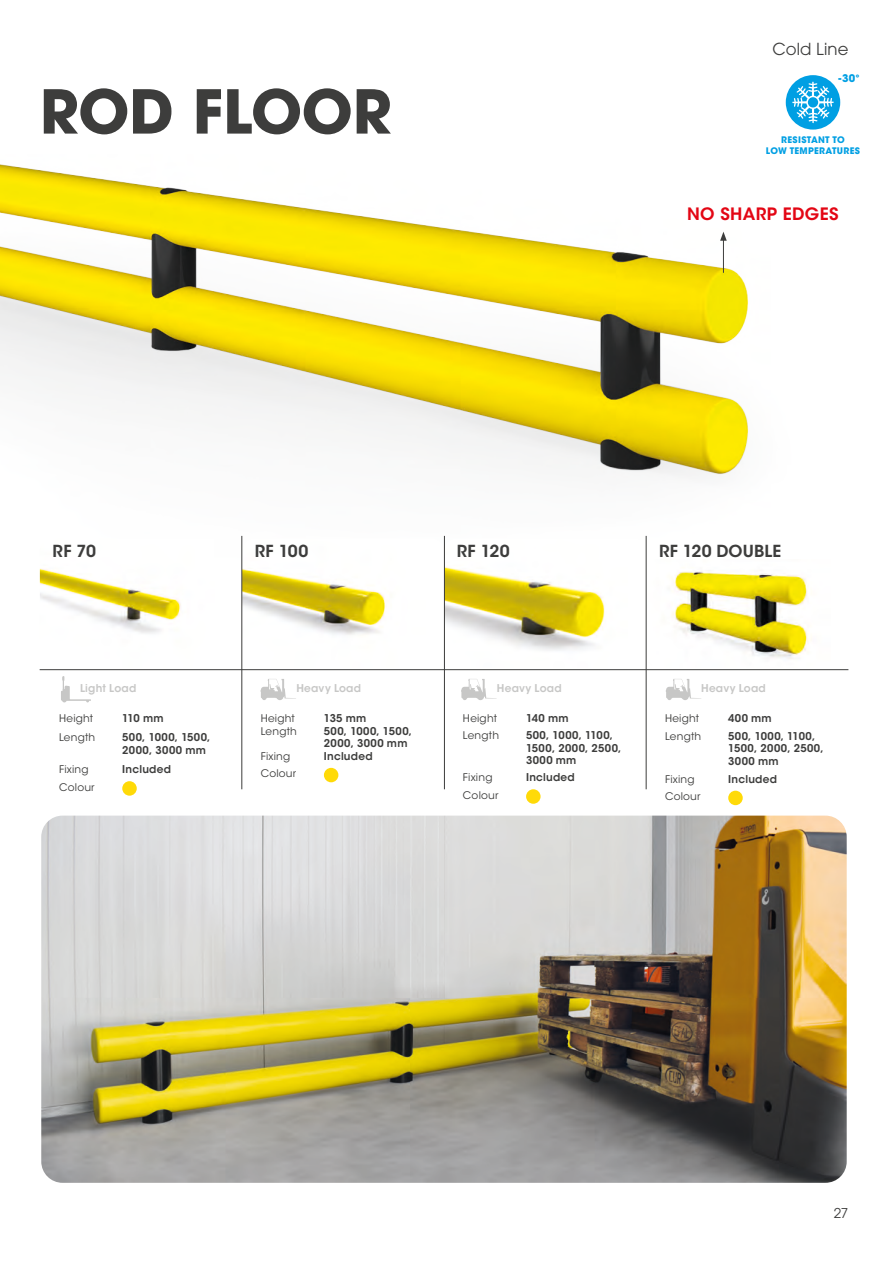
<style>
.page{position:relative;width:891px;height:1263px;background:#fff}
.page>*{position:absolute;margin:0;border:0;box-sizing:border-box;transform-origin:0 0}
.t1{font:700 60px "ITC Avant Garde Pro";letter-spacing:-.005em;color:#3d3d3c}
.t2{font:600 16.95px "ITC Avant Garde Std";letter-spacing:.02em;color:#e30614}
.t3{font:600 16.5px "ITC Avant Garde Std";letter-spacing:.01em;color:#3d3d3c}
.t4{font:16.5px "ITC Avant Garde Pro";letter-spacing:.01em;color:#3d3d3c}
.t5{font:13.5px "ITC Avant Garde Pro";color:#3d3d3c}
.t6{font:600 10.65px/12.6px "ITC Avant Garde Std";letter-spacing:.03em;color:#3d3d3c}
.t7{font:600 10.65px/12.6px "ITC Avant Garde Std";letter-spacing:.05em;color:#3d3d3c}
.t8{font:600 10.65px "ITC Avant Garde Std";letter-spacing:.02em;color:#c7c7c6}
.t9{font:10.5px "ITC Avant Garde Std";letter-spacing:.02em;color:#3d3d3c}
.t10{font:700 10.5px "ITC Avant Garde Std";color:#009fe3}
.t11{font:700 9px/10.5px "ITC Avant Garde Std";letter-spacing:.035em;color:#009fe3;text-align:center}
</style>
<div class="page">
<img style="left:41px;top:816px;width:805px;height:367px">
<img style="left:0;top:75px;width:849px;height:648px">
<img style="left:40px;top:538px;width:175px;height:129px">
<img style="left:242px;top:538px;width:403px;height:129px">
<img style="left:646px;top:559px;width:202px;height:108px">
<hr style="left:40px;top:669px;width:808px;height:1px;background:#3d3d3c">
<hr style="left:241px;top:536px;width:1px;height:253px;background:#3d3d3c">
<hr style="left:444px;top:536px;width:1px;height:253px;background:#3d3d3c">
<hr style="left:645px;top:536px;width:1px;height:253px;background:#3d3d3c">
<div style="left:785px;top:75px;width:54px;height:55px;background:#009fe3;border-radius:50%"></div>
<svg style="left:792px;top:82px;width:41px;height:41px"></svg>
<hr style="left:722px;top:238px;width:1px;height:35px;background:#3d3d3c">
<svg style="left:719px;top:232px;width:7px;height:9px"></svg>
<div style="left:122px;top:781px;width:15px;height:15px;background:#ffda08;border-radius:7px"></div>
<div style="left:324px;top:768px;width:14px;height:14px;background:#ffda08;border-radius:7px"></div>
<div style="left:526px;top:789px;width:14px;height:15px;background:#ffda08;border-radius:7px"></div>
<div style="left:728px;top:791px;width:14px;height:14px;background:#ffda08;border-radius:7px"></div>
<svg style="left:665px;top:679px;width:36px;height:21px"></svg>
<svg style="left:461px;top:679px;width:35px;height:21px"></svg>
<svg style="left:260px;top:679px;width:36px;height:21px"></svg>
<svg style="left:61px;top:676px;width:30px;height:26px"></svg>
<h3 class="t4" style="left:772px;top:38px;width:77px">Cold Line</h3>
<h1 class="t1" style="left:40px;top:71px;width:353px">ROD FLOOR</h1>
<p class="t10" style="left:838px;top:72px;width:23px">-30°</p>
<p class="t11" style="left:765px;top:135px;width:96px">RESISTANT TO<br>LOW TEMPERATURES</p>
<h2 class="t2" style="left:686px;top:203px;width:153px">NO SHARP EDGES</h2>
<h3 class="t3" style="left:53px;top:541px;width:45px">RF 70</h3>
<h3 class="t3" style="left:255px;top:541px;width:55px">RF 100</h3>
<h3 class="t3" style="left:456px;top:541px;width:54px">RF 120</h3>
<h3 class="t3" style="left:659px;top:541px;width:123px">RF 120 DOUBLE</h3>
<p class="t8" style="left:80px;top:682px;width:58px">Light Load</p>
<p class="t8" style="left:296px;top:682px;width:66px">Heavy Load</p>
<p class="t8" style="left:496px;top:682px;width:66px">Heavy Load</p>
<p class="t8" style="left:700px;top:682px;width:66px">Heavy Load</p>
<p class="t9" style="left:59px;top:711px;width:36px">Height</p>
<p class="t6" style="left:122px;top:711px;width:43px">110 mm</p>
<p class="t9" style="left:59px;top:731px;width:38px">Length</p>
<p class="t7" style="left:122px;top:731px;width:90px">500, 1000, 1500,<br>2000, 3000 mm</p>
<p class="t9" style="left:59px;top:763px;width:31px">Fixing</p>
<p class="t6" style="left:122px;top:763px;width:50px">Included</p>
<p class="t9" style="left:59px;top:780px;width:37px">Colour</p>
<p class="t9" style="left:261px;top:712px;width:36px">Height</p>
<p class="t6" style="left:324px;top:712px;width:44px">135 mm</p>
<p class="t9" style="left:261px;top:724px;width:38px">Length</p>
<p class="t7" style="left:324px;top:724px;width:90px">500, 1000, 1500,<br>2000, 3000 mm</p>
<p class="t9" style="left:261px;top:749px;width:31px">Fixing</p>
<p class="t6" style="left:324px;top:749px;width:50px">Included</p>
<p class="t9" style="left:261px;top:767px;width:37px">Colour</p>
<p class="t9" style="left:463px;top:712px;width:36px">Height</p>
<p class="t6" style="left:526px;top:712px;width:44px">140 mm</p>
<p class="t9" style="left:463px;top:729px;width:38px">Length</p>
<p class="t6" style="left:526px;top:729px;width:97px">500, 1000, 1100,<br>1500, 2000, 2500,<br>3000 mm</p>
<p class="t9" style="left:463px;top:771px;width:31px">Fixing</p>
<p class="t6" style="left:526px;top:771px;width:50px">Included</p>
<p class="t9" style="left:463px;top:788px;width:37px">Colour</p>
<p class="t9" style="left:665px;top:712px;width:36px">Height</p>
<p class="t6" style="left:728px;top:712px;width:45px">400 mm</p>
<p class="t9" style="left:665px;top:730px;width:38px">Length</p>
<p class="t6" style="left:728px;top:730px;width:97px">500, 1000, 1100,<br>1500, 2000, 2500,<br>3000 mm</p>
<p class="t9" style="left:665px;top:772px;width:31px">Fixing</p>
<p class="t6" style="left:728px;top:772px;width:50px">Included</p>
<p class="t9" style="left:665px;top:790px;width:37px">Colour</p>
<p class="t5" style="left:833px;top:1205px;width:16px">27</p>
</div>
